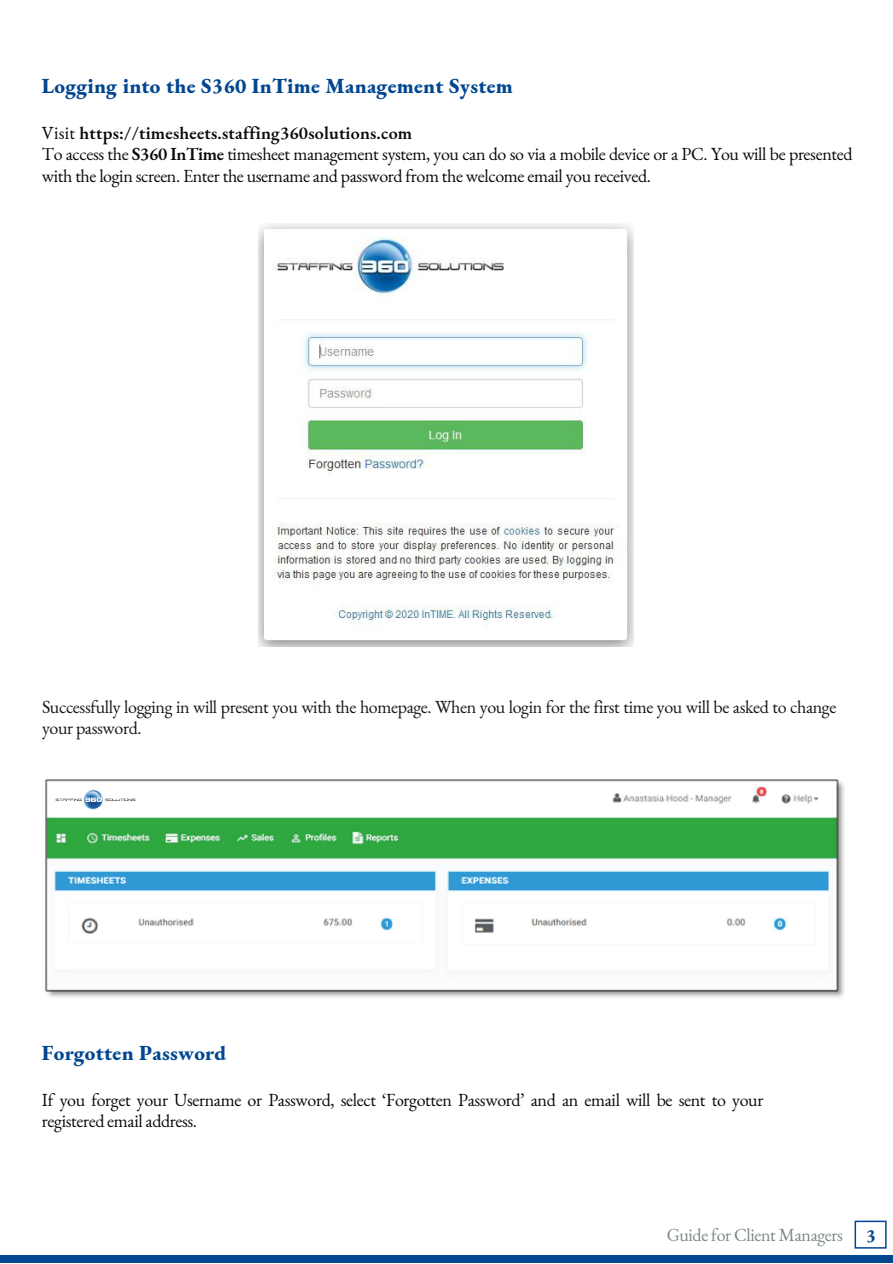
<style>
.page{position:relative;width:893px;height:1264px;background:#fff}
.page>*{position:absolute;margin:0;border:0;box-sizing:border-box;transform-origin:0 0}
.t1{font:800 21px "EB Garamond";letter-spacing:.01em;color:#024690}
.t2{font:18px/21.3px "EB Garamond";letter-spacing:-.02em;color:#0a0806}
.t3{font:18px/21.3px "EB Garamond";letter-spacing:-.02em;color:#171615}
.t4{font:18px "EB Garamond";letter-spacing:-.02em;color:#798984}
.t5{font:800 18px "EB Garamond";color:#024690}
.s1{font-weight:600}
</style>
<div class="page">
<div style="left:0;top:1255px;width:892px;height:7px;background:#024690"></div>
<svg style="left:854px;top:1220px;width:32px;height:28px"></svg>
<img style="left:45px;top:779px;width:799px;height:218px">
<img style="left:46px;top:780px;width:98px;height:38px">
<img style="left:259px;top:223px;width:374px;height:423px">
<p class="t1" style="left:42px;top:72px;width:472px">Logging into the S360 InTime Management System</p>
<p class="t2" style="left:42px;top:122px;width:812px">Visit <span class="s1">https://timesheets.staffing360solutions.com<br></span>To access the <span class="s1">S360 InTime</span> timesheet management system, you can do so via a mobile device or a PC. You will be presented with the login screen. Enter the username and password from the welcome email you received.</p>
<p class="t3" style="left:42px;top:696px;width:795px">Successfully logging in will present you with the homepage. When you login for the first time you will be asked to change your password.</p>
<p class="t1" style="left:42px;top:1038px;width:186px">Forgotten Password</p>
<p class="t2" style="left:42px;top:1088px;width:722px">If you forget your Username or Password, select ‘Forgotten Password’ and an email will be sent to your registered email address.</p>
<p class="t4" style="left:666px;top:1222px;width:178px">Guide for Client Managers</p>
<p class="t5" style="left:866px;top:1223px;width:11px">3</p>
</div>
